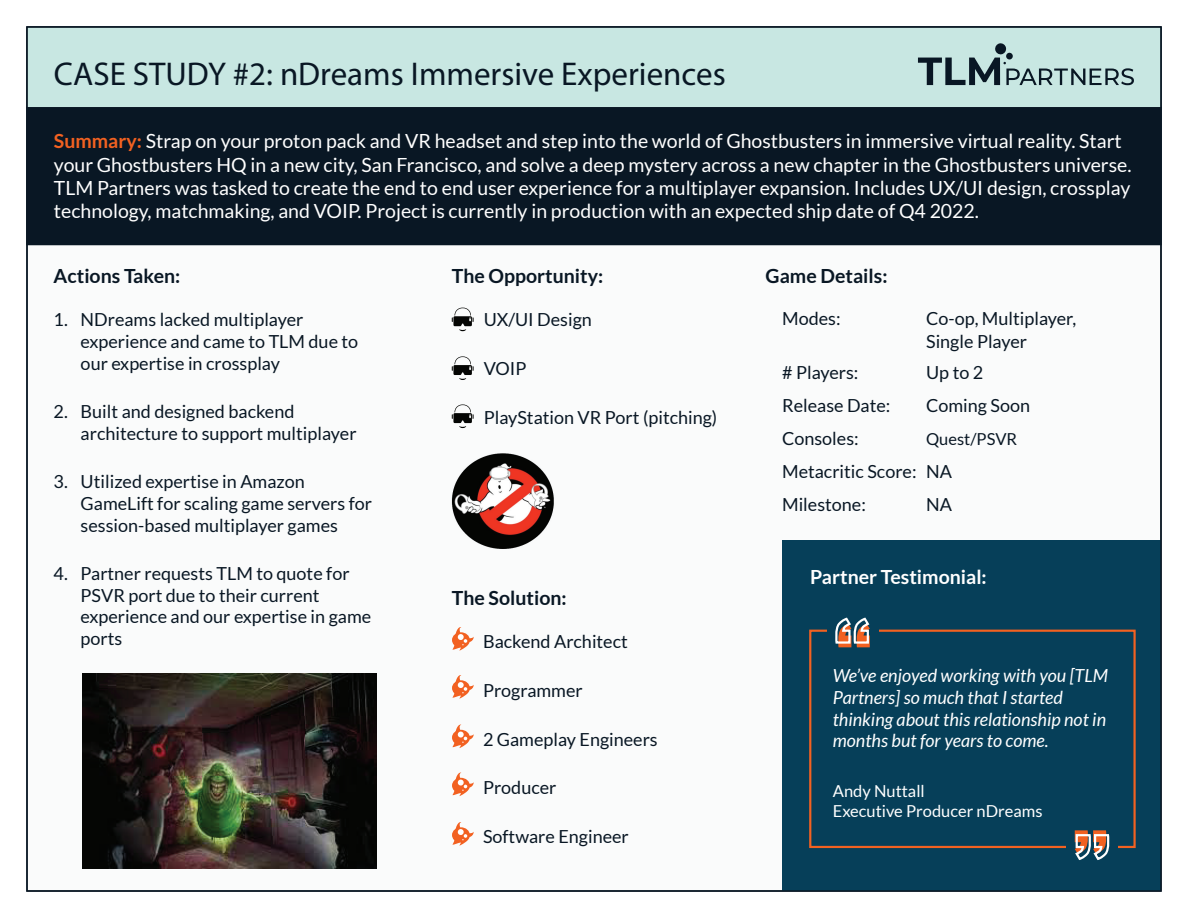
<style>
.page{position:relative;width:1188px;height:918px;background:#fff}
.page>*{position:absolute;margin:0;border:0;box-sizing:border-box;transform-origin:0 0}
.t1{font:33px "Myriad Pro";color:#091724}
.t2{font:19.5px/23.4px "Lato";color:#fff}
.t3{font:700 19.5px "Lato";color:#091724}
.t4{font:700 19.5px "Lato";color:#fff}
.t5{font:18px/21.6px "Lato";color:#091724}
.t6{font:italic 18px/21.6px "Lato";color:#fff}
.t7{font:16.5px/19.8px "Lato";color:#fff}
.t8{font:16.5px "Lato";color:#091724}
.s1{font-weight:700;color:#f26121}
</style>
<div class="page">
<div style="left:27px;top:27px;width:1134px;height:864px;background:#fafbfb"></div>
<div style="left:783px;top:541px;width:378px;height:350px;background:#063f59"></div>
<div style="left:809px;top:630px;width:327px;height:218px;border:2px solid #f26121"></div>
<div style="left:827px;top:611px;width:52px;height:44px;background:#063f59"></div>
<div style="left:1066px;top:823px;width:51px;height:44px;background:#063f59"></div>
<svg style="left:835px;top:619px;width:35px;height:28px"></svg>
<svg style="left:1075px;top:830px;width:35px;height:30px"></svg>
<svg style="left:452px;top:627px;width:22px;height:24px"></svg>
<svg style="left:452px;top:675px;width:22px;height:24px"></svg>
<svg style="left:452px;top:724px;width:22px;height:24px"></svg>
<svg style="left:452px;top:772px;width:22px;height:24px"></svg>
<svg style="left:452px;top:822px;width:22px;height:24px"></svg>
<img style="left:451px;top:453px;width:103px;height:96px">
<svg style="left:452px;top:308px;width:22px;height:23px"></svg>
<svg style="left:452px;top:356px;width:22px;height:24px"></svg>
<svg style="left:452px;top:404px;width:22px;height:24px"></svg>
<img style="left:83px;top:674px;width:293px;height:195px">
<div style="left:26px;top:107px;width:1136px;height:138px;background:#091724"></div>
<div style="left:27px;top:27px;width:1134px;height:81px;background:#c8e7e2;border:1px solid #091724"></div>
<svg style="left:918px;top:43px;width:216px;height:42px"></svg>
<h1 class="t1" style="left:54px;top:54px;width:673px">CASE STUDY #2: nDreams Immersive Experiences</h1>
<p class="t2" style="left:54px;top:129px;width:1079px"><span class="s1">Summary:</span> Strap on your proton pack and VR headset and step into the world of Ghostbusters in immersive virtual reality. Start your Ghostbusters HQ in a new city, San Francisco, and solve a deep mystery across a new chapter in the Ghostbusters universe.<br>TLM Partners was tasked to create the end to end user experience for a multiplayer expansion. Includes UX/UI design, crossplay technology, matchmaking, and VOIP. Project is currently in production with an expected ship date of Q4 2022.</p>
<p class="t3" style="left:54px;top:265px;width:128px">Actions Taken:</p>
<p class="t5" style="left:81px;top:309px;width:279px;text-indent:-27px">1. NDreams lacked multiplayer experience and came to TLM due to our expertise in crossplay</p>
<p class="t5" style="left:81px;top:401px;width:277px;text-indent:-27px">2. Built and designed backend architecture to support multiplayer</p>
<p class="t5" style="left:81px;top:471px;width:293px;text-indent:-27px">3. Utilized expertise in Amazon<br>GameLift for scaling game servers for session-based multiplayer games</p>
<p class="t5" style="left:81px;top:563px;width:292px;text-indent:-27px">4. Partner requests TLM to quote for<br>PSVR port due to their current experience and our expertise in game ports</p>
<p class="t3" style="left:452px;top:265px;width:153px">The Opportunity:</p>
<p class="t5" style="left:484px;top:309px;width:110px">UX/UI Design</p>
<p class="t5" style="left:484px;top:358px;width:44px">VOIP</p>
<p class="t5" style="left:484px;top:406px;width:235px">PlayStation VR Port (pitching)</p>
<p class="t3" style="left:452px;top:587px;width:116px">The Solution:</p>
<p class="t5" style="left:483px;top:631px;width:146px">Backend Architect</p>
<p class="t5" style="left:483px;top:680px;width:101px">Programmer</p>
<p class="t5" style="left:483px;top:728px;width:176px">2 Gameplay Engineers</p>
<p class="t5" style="left:483px;top:777px;width:75px">Producer</p>
<p class="t5" style="left:483px;top:825px;width:147px">Software Engineer</p>
<p class="t3" style="left:766px;top:264px;width:123px">Game Details:</p>
<p class="t5" style="left:782px;top:308px;width:60px">Modes:</p>
<p class="t5" style="left:782px;top:356px;width:136px;line-height:33px"># Players:<br>Release Date:<br>Consoles:<br>Metacritic Score:<br>Milestone:</p>
<p class="t5" style="left:926px;top:307px;width:151px;line-height:22.5px">Co-op, Multiplayer,<br>Single Player</p>
<p class="t5" style="left:926px;top:356px;width:105px;line-height:33px">Up to 2<br>Coming Soon</p>
<p class="t8" style="left:926px;top:430px;width:93px">Quest/PSVR</p>
<p class="t5" style="left:926px;top:455px;width:27px;line-height:33px">NA<br>NA</p>
<p class="t4" style="left:810px;top:566px;width:178px">Partner Testimonial:</p>
<p class="t6" style="left:833px;top:665px;width:277px">We’ve enjoyed working with you [TLM Partners] so much that I started thinking about this relationship not in months but for years to come.</p>
<p class="t7" style="left:833px;top:781px;width:211px">Andy Nuttall<br>Executive Producer nDreams</p>
</div>
